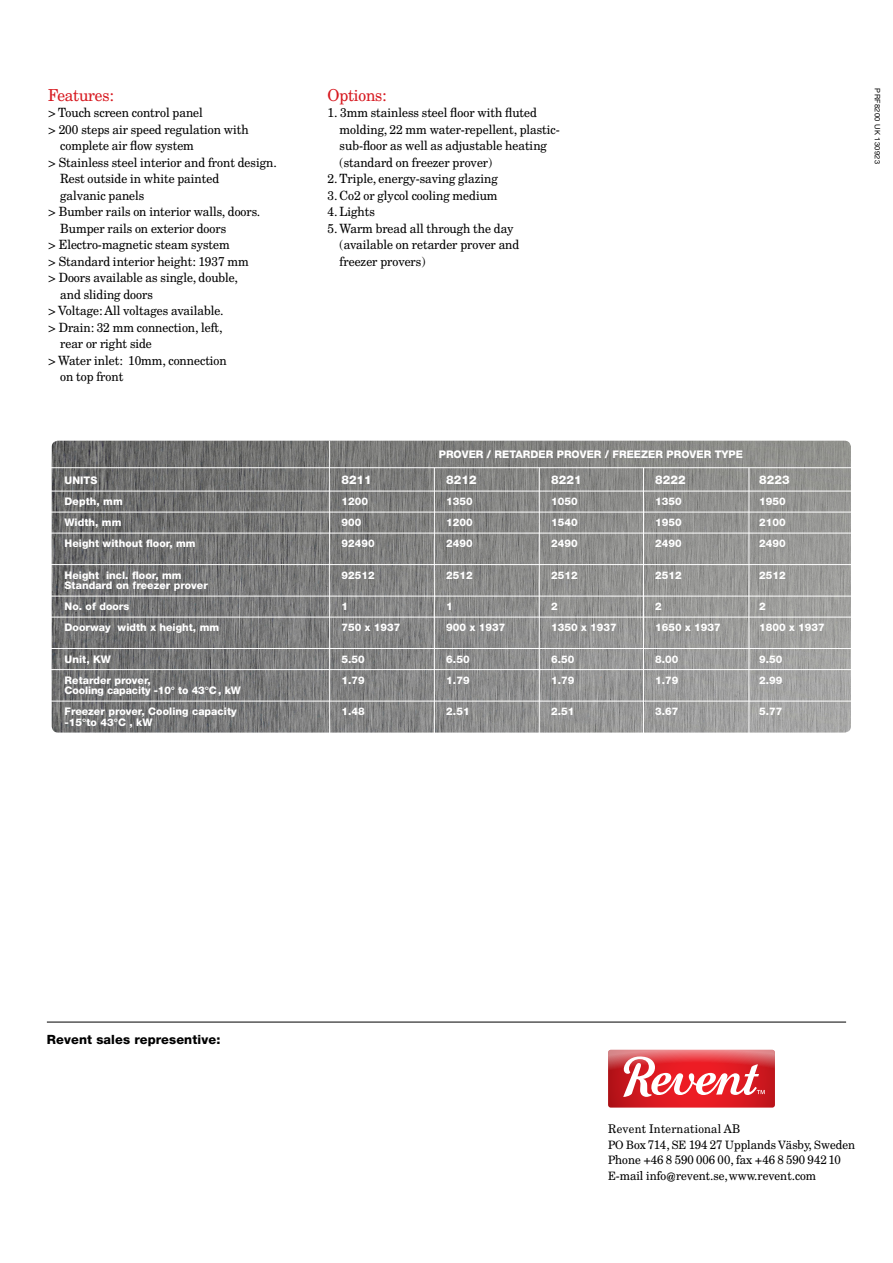
<style>
.page{position:relative;width:893px;height:1263px;background:#fff}
.page>*{position:absolute;margin:0;border:0;box-sizing:border-box;transform-origin:0 0}
.t1{font:16.5px "New Century Schoolbook JVD";letter-spacing:-.01em;color:#d71920}
.t2{font:12.75px "New Century Schoolbook JVD";color:#000}
.t3{font:800 12.75px "Helvetica Neue LT Std";letter-spacing:.01em;color:#000}
.t4{font:12.3px/15.5px "New Century Schoolbook JVD";color:#000}
.t5{font:12px "New Century Schoolbook JVD";letter-spacing:.02em;color:#000}
.t6{font:800 12px "Helvetica Neue LT Std";letter-spacing:.005em;color:#fff}
.t7{font:800 10.5px/21px "Helvetica Neue LT Std";letter-spacing:.005em;color:#fff}
.t8{font:7.5px "Helvetica Neue LT Std";letter-spacing:.04em;color:#000}
.s1{font-size:11.55px}
</style>
<div class="page">
<hr style="left:47px;top:1022px;width:799px;height:1px;background:#000">
<svg style="left:608px;top:1050px;width:167px;height:57px;background:#e15359"></svg>
<img style="left:52px;top:441px;width:799px;height:291px">
<hr style="left:329px;top:441px;width:1px;height:306px;background:#fff">
<hr style="left:434px;top:468px;width:1px;height:279px;background:#fff">
<hr style="left:539px;top:468px;width:1px;height:279px;background:#fff">
<hr style="left:643px;top:468px;width:1px;height:279px;background:#fff">
<hr style="left:748px;top:468px;width:1px;height:279px;background:#fff">
<hr style="left:48px;top:491px;width:804px;height:1px;background:#fff">
<hr style="left:48px;top:467px;width:804px;height:1px;background:#fff">
<hr style="left:48px;top:512px;width:804px;height:1px;background:#fff">
<hr style="left:48px;top:533px;width:804px;height:1px;background:#fff">
<hr style="left:48px;top:564px;width:804px;height:1px;background:#fff">
<hr style="left:48px;top:596px;width:804px;height:1px;background:#fff">
<hr style="left:48px;top:617px;width:804px;height:1px;background:#fff">
<hr style="left:48px;top:648px;width:804px;height:1px;background:#fff">
<hr style="left:48px;top:669px;width:804px;height:1px;background:#fff">
<hr style="left:48px;top:701px;width:804px;height:1px;background:#fff">
<p class="t1" style="left:48px;top:85px;width:67px">Features:</p>
<p class="t2" style="left:48px;top:105px;width:156px">&gt; Touch screen control panel</p>
<p class="t2" style="left:48px;top:121px;width:202px">&gt; 200 steps air speed regulation with</p>
<p class="t2" style="left:60px;top:138px;width:135px">complete air flow system</p>
<p class="t2" style="left:48px;top:154px;width:230px">&gt; Stainless steel interior and front design.</p>
<p class="t2" style="left:60px;top:171px;width:160px">Rest outside in white painted</p>
<p class="t2" style="left:60px;top:187px;width:86px">galvanic panels</p>
<p class="t2" style="left:48px;top:204px;width:214px">&gt; Bumber rails on interior walls, doors.</p>
<p class="t2" style="left:60px;top:220px;width:168px">Bumper rails on exterior doors</p>
<p class="t2" style="left:48px;top:237px;width:183px">&gt; Electro-magnetic steam system</p>
<p class="t2" style="left:48px;top:253px;width:202px">&gt; Standard interior height: 1937 mm</p>
<p class="t2" style="left:48px;top:270px;width:191px">&gt; Doors available as single, double,</p>
<p class="t2" style="left:60px;top:286px;width:94px">and sliding doors</p>
<p class="t2" style="left:48px;top:303px;width:177px">&gt; Voltage: All voltages available.</p>
<p class="t2" style="left:48px;top:319px;width:176px">&gt; Drain: 32 mm connection, left,</p>
<p class="t2" style="left:60px;top:336px;width:93px">rear or right side</p>
<p class="t2" style="left:48px;top:352px;width:180px">&gt; Water inlet: 10mm, connection</p>
<p class="t2" style="left:60px;top:369px;width:65px">on top front</p>
<p class="t7" style="left:65px;top:470px;width:133px">Units<br>Depth, mm<br>Width, mm<br>Height without floor, mm</p>
<p class="t7" style="left:65px;top:570px;width:145px;line-height:10.5px">Height incl. floor, mm<br>Standard on freezer prover</p>
<p class="t7" style="left:65px;top:596px;width:156px">No. of doors<br>Doorway width x height, mm</p>
<p class="t7" style="left:65px;top:648px;width:88px">Unit, KW<br>Retarder prover,</p>
<p class="t7" style="left:65px;top:680px;width:178px">Cooling capacity -10° to 43°C , kW<br>Freezer prover, Cooling capacity</p>
<p class="t7" style="left:65px;top:711px;width:89px">-15°to 43°C , kW</p>
<p class="t1" style="left:328px;top:85px;width:61px">Options:</p>
<p class="t2" style="left:328px;top:105px;width:211px">1. 3mm stainless steel floor with fluted</p>
<p class="t2" style="left:340px;top:121px;width:222px">molding, 22 mm water-repellent, plastic-</p>
<p class="t2" style="left:340px;top:138px;width:209px">sub-floor as well as adjustable heating</p>
<p class="t2" style="left:340px;top:154px;width:154px">(standard on freezer prover)</p>
<p class="t2" style="left:328px;top:171px;width:172px">2.Triple, energy-saving glazing</p>
<p class="t2" style="left:328px;top:187px;width:171px">3.Co2 or glycol cooling medium</p>
<p class="t2" style="left:328px;top:204px;width:49px">4.Lights</p>
<p class="t2" style="left:328px;top:220px;width:187px">5.Warm bread all through the day</p>
<p class="t2" style="left:340px;top:237px;width:181px">(available on retarder prover and</p>
<p class="t2" style="left:340px;top:253px;width:87px">freezer provers)</p>
<p class="t8" style="left:882px;top:88px;width:77px;rotate:90deg">PRF8200 UK 130923</p>
<p class="t6" style="left:341px;top:473px;width:32px">8211</p>
<p class="t7" style="left:341px;top:491px;width:35px">1200<br>900<br>92490</p>
<p class="t7" style="left:341px;top:564px;width:35px">92512</p>
<p class="t7" style="left:341px;top:596px;width:61px">1<br>750 x 1937</p>
<p class="t7" style="left:341px;top:648px;width:25px">5.50<br>1.79</p>
<p class="t7" style="left:341px;top:701px;width:25px">1.48</p>
<p class="t7" style="left:439px;top:444px;width:16px">Prover</p>
<p class="t7" style="left:487px;top:444px;width:16px">/ retarder</p>
<p class="t7" style="left:557px;top:444px;width:9px">prover</p>
<p class="t7" style="left:605px;top:444px;width:132px">/ FREEZER PROVER type</p>
<p class="t6" style="left:446px;top:473px;width:32px">8212</p>
<p class="t7" style="left:446px;top:491px;width:28px;text-align:justify">1350<br>1200<br>2490</p>
<p class="t7" style="left:446px;top:564px;width:28px">2512</p>
<p class="t7" style="left:446px;top:596px;width:61px">1<br>900 x 1937</p>
<p class="t7" style="left:446px;top:648px;width:25px">6.50<br>1.79</p>
<p class="t7" style="left:446px;top:701px;width:25px">2.51</p>
<p class="t6" style="left:551px;top:473px;width:32px">8221</p>
<p class="t7" style="left:551px;top:491px;width:28px;text-align:justify">1050<br>1540<br>2490</p>
<p class="t7" style="left:551px;top:564px;width:28px">2512</p>
<p class="t7" style="left:551px;top:596px;width:67px">2<br>1350 x 1937</p>
<p class="t7" style="left:551px;top:648px;width:25px">6.50<br>1.79</p>
<p class="t7" style="left:551px;top:701px;width:25px">2.51</p>
<p class="t6" style="left:655px;top:473px;width:32px">8222</p>
<p class="t7" style="left:655px;top:491px;width:28px;text-align:justify">1350<br>1950<br>2490</p>
<p class="t7" style="left:655px;top:564px;width:28px">2512</p>
<p class="t7" style="left:655px;top:596px;width:67px">2<br>1650 x 1937</p>
<p class="t7" style="left:655px;top:648px;width:25px">8.00<br>1.79</p>
<p class="t7" style="left:655px;top:701px;width:25px">3.67</p>
<p class="t6" style="left:759px;top:473px;width:32px">8223</p>
<p class="t7" style="left:759px;top:491px;width:28px;text-align:justify">1950<br>2100<br>2490</p>
<p class="t7" style="left:759px;top:564px;width:28px">2512</p>
<p class="t7" style="left:759px;top:596px;width:67px">2<br>1800 x 1937</p>
<p class="t7" style="left:759px;top:648px;width:25px">9.50<br>2.99</p>
<p class="t7" style="left:759px;top:701px;width:25px">5.77</p>
<p class="t3" style="left:47px;top:1031px;width:175px">Revent sales representive:</p>
<p class="t5" style="left:608px;top:1122px;width:134px">Revent International AB</p>
<p class="t4" style="left:608px;top:1136px;width:248px"><span class="s1">PO B</span>ox 714, <span class="s1">SE</span> 194 27 <span class="s1">U</span>pplands <span class="s1">V</span>äsby, <span class="s1">S</span>weden<br><span class="s1">P</span>hone +46 8 590 006 00, fax +46 8 590 942 10<br><span class="s1">E</span>-mail info@revent.se, www.revent.com</p>
</div>
